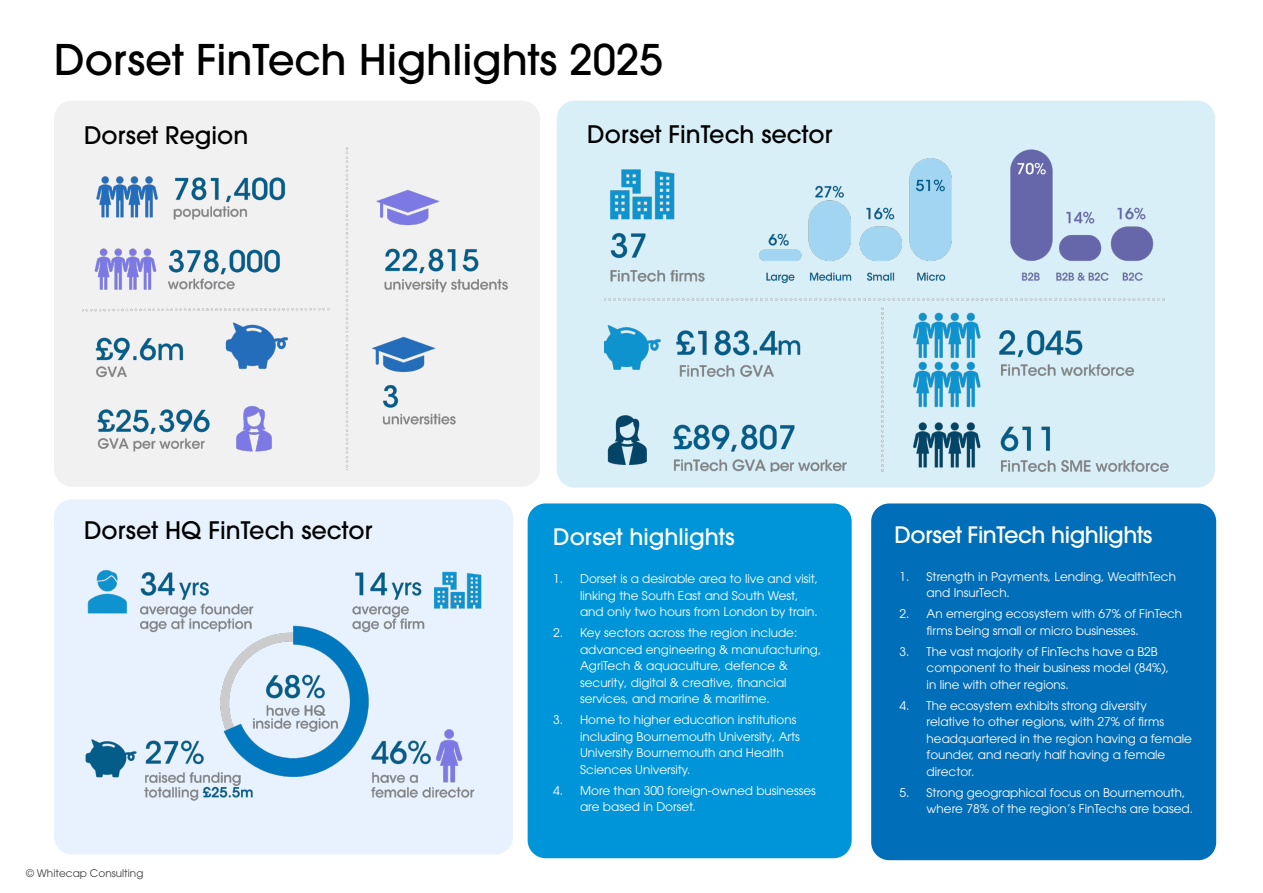
<style>
.page{position:relative;width:1263px;height:893px;background:#fff}
.page>*{position:absolute;margin:0;border:0;box-sizing:border-box;transform-origin:0 0}
.Heading{font:500 42px "ITC Avant Garde Pro";color:#000}
.Main_text_black{font:500 24px "ITC Avant Garde Pro";color:#000}
.Main_text_black-2{font:500 22.5px "ITC Avant Garde Pro";letter-spacing:-.02em;color:#fff}
.Main_text_black-3{font:500 22.5px "ITC Avant Garde Pro";color:#fff}
.t1{font:12px/16.5px "ITC Avant Garde Pro";color:#fff}
.t2{font:10.5px "ITC Avant Garde Pro";color:#404040}
</style>
<div class="page">
<div style="left:54px;top:101px;width:486px;height:386px;background:#f1f1f1;border-radius:18px"></div>
<img style="left:83px;top:147px;width:425px;height:323px">
<div style="left:54px;top:499px;width:459px;height:355px;background:#e7f2fe;border-radius:18px"></div>
<img style="left:85px;top:570px;width:397px;height:231px">
<div style="left:557px;top:101px;width:658px;height:387px;background:#d9eff8;border-radius:18px"></div>
<img style="left:605px;top:150px;width:564px;height:322px">
<div style="left:871px;top:503px;width:345px;height:357px;background:#006eb8;border-radius:18px"></div>
<div style="left:528px;top:503px;width:324px;height:355px;background:#0095d9;border-radius:18px"></div>
<p class="Heading" style="left:54px;top:33px;width:610px">Dorset FinTech Highlights 2025</p>
<p class="Main_text_black" style="left:84px;top:120px;width:166px">Dorset Region</p>
<p class="Main_text_black" style="left:587px;top:119px;width:247px">Dorset FinTech sector</p>
<p class="Main_text_black" style="left:84px;top:515px;width:290px">Dorset HQ FinTech sector</p>
<p class="t2" style="left:26px;top:866px;width:119px">© Whitecap Consulting</p>
<p class="Main_text_black-3" style="left:553px;top:522px;width:183px">Dorset highlights</p>
<p class="t1" style="left:580px;top:571px;width:240px;text-indent:-27px">1. Dorset is a desirable area to live and visit, linking the South East and South West, and only two hours from London by train.</p>
<p class="t1" style="left:580px;top:625px;width:243px;text-indent:-27px">2. Key sectors across the region include: advanced engineering &amp; manufacturing, AgriTech &amp; aquaculture, defence &amp; security, digital &amp; creative, financial services, and marine &amp; maritime.</p>
<p class="t1" style="left:580px;top:712px;width:221px;text-indent:-27px">3. Home to higher education institutions including Bournemouth University, Arts University Bournemouth and Health Sciences University.</p>
<p class="t1" style="left:580px;top:782px;width:237px;text-indent:-27px">4. More than 300 foreign-owned businesses are based in Dorset.</p>
<p class="Main_text_black-2" style="left:895px;top:521px;width:259px">Dorset FinTech highlights</p>
<p class="t1" style="left:927px;top:568px;width:251px;text-indent:-27px">1. Strength in Payments, Lending, WealthTech and InsurTech.</p>
<p class="t1" style="left:927px;top:605px;width:257px;text-indent:-27px">2. An emerging ecosystem with 67% of FinTech firms being small or micro businesses.</p>
<p class="t1" style="left:927px;top:643px;width:244px;text-indent:-27px">3. The vast majority of FinTechs have a B2B component to their business model (84%), in line with other regions.</p>
<p class="t1" style="left:927px;top:697px;width:267px;text-indent:-27px">4. The ecosystem exhibits strong diversity relative to other regions, with 27% of firms headquartered in the region having a female founder, and nearly half having a female director.</p>
<p class="t1" style="left:927px;top:784px;width:268px;text-indent:-27px">5. Strong geographical focus on Bournemouth, where 78% of the region’s FinTechs are based.</p>
</div>
